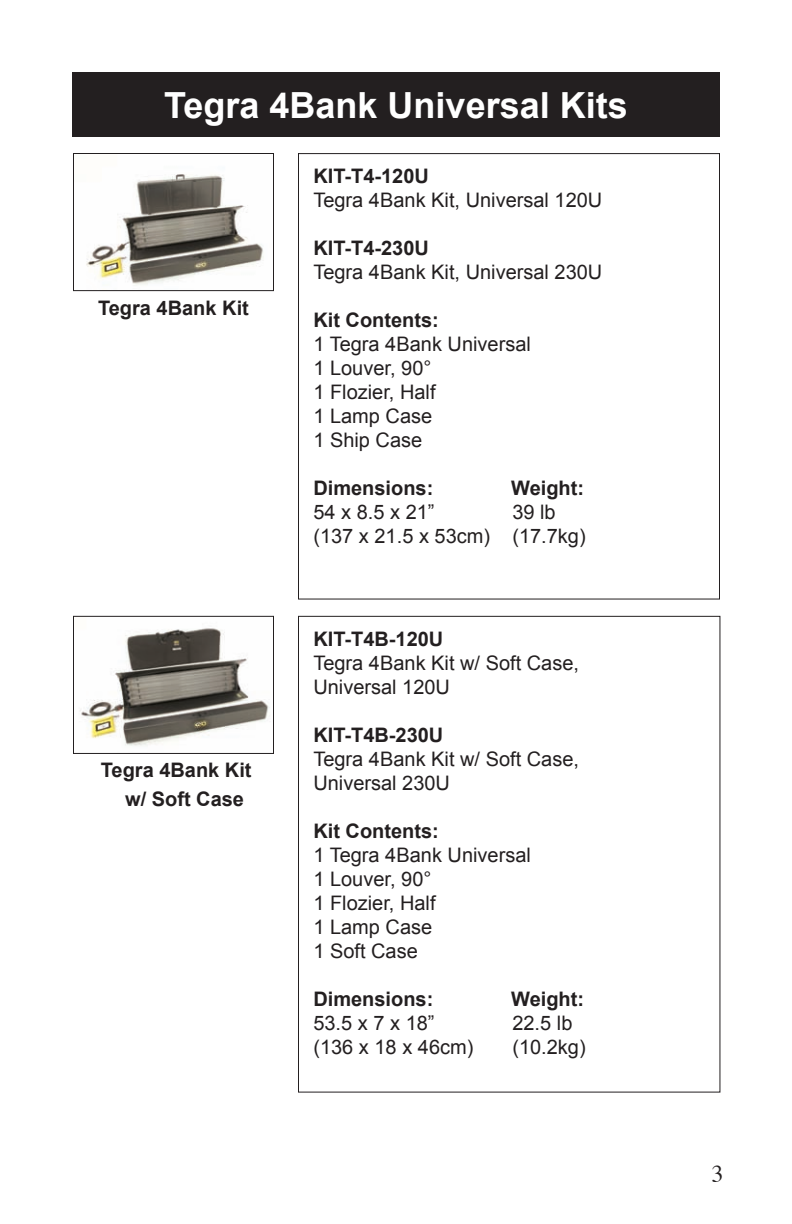
<style>
.page{position:relative;width:792px;height:1224px;background:#fff}
.page>*{position:absolute;margin:0;border:0;box-sizing:border-box;transform-origin:0 0}
.t1{font:700 36px "Arial";color:#fff}
.t2{font:24px "Times";color:#231f20}
.t3{font:20px/24px "Arial";color:#231f20}
.t4{font:700 20px/28.8px "Arial";color:#231f20}
</style>
<div class="page">
<div style="left:72px;top:72px;width:648px;height:65px;background:#231f20"></div>
<img style="left:86px;top:174px;width:178px;height:111px">
<div style="left:73px;top:153px;width:201px;height:138px;border:1px solid #231f20"></div>
<img style="left:80px;top:628px;width:190px;height:118px">
<div style="left:73px;top:616px;width:201px;height:138px;border:1px solid #231f20"></div>
<h1 class="t1" style="left:164px;top:82px;width:465px">Tegra 4Bank Universal Kits</h1>
<p class="t4" style="left:98px;top:294px;width:152px">Tegra 4Bank Kit</p>
<p class="t4" style="left:125px;top:757px;width:128px;text-indent:-24px">Tegra 4Bank Kit w/ Soft Case</p>
<p class="t4" style="left:313px;top:162px;width:117px">KIT-T4-120U</p>
<p class="t3" style="left:313px;top:188px;width:290px">Tegra 4Bank Kit, Universal 120U</p>
<p class="t4" style="left:313px;top:234px;width:117px">KIT-T4-230U</p>
<p class="t3" style="left:313px;top:260px;width:290px">Tegra 4Bank Kit, Universal 230U</p>
<p class="t4" style="left:313px;top:306px;width:127px">Kit Contents:</p>
<p class="t3" style="left:313px;top:332px;width:219px">1 Tegra 4Bank Universal<br>1 Louver, 90°<br>1 Flozier, Half<br>1 Lamp Case<br>1 Ship Case</p>
<p class="t4" style="left:313px;top:474px;width:122px">Dimensions:</p>
<p class="t4" style="left:511px;top:474px;width:74px">Weight:</p>
<p class="t3" style="left:313px;top:500px;width:123px">54 x 8.5 x 21”</p>
<p class="t3" style="left:313px;top:500px;width:274px;text-indent:199px">39 lb (137 x 21.5 x 53cm) (17.7kg)</p>
<p class="t4" style="left:313px;top:625px;width:132px">KIT-T4B-120U</p>
<p class="t3" style="left:313px;top:651px;width:267px">Tegra 4Bank Kit w/ Soft Case,<br>Universal 120U</p>
<p class="t4" style="left:313px;top:721px;width:132px">KIT-T4B-230U</p>
<p class="t3" style="left:313px;top:747px;width:267px">Tegra 4Bank Kit w/ Soft Case,<br>Universal 230U</p>
<p class="t4" style="left:313px;top:817px;width:127px">Kit Contents:</p>
<p class="t3" style="left:313px;top:843px;width:219px">1 Tegra 4Bank Universal<br>1 Louver, 90°<br>1 Flozier, Half<br>1 Lamp Case<br>1 Soft Case</p>
<p class="t4" style="left:313px;top:985px;width:122px">Dimensions:</p>
<p class="t4" style="left:511px;top:985px;width:74px">Weight:</p>
<p class="t3" style="left:313px;top:1011px;width:123px">53.5 x 7 x 18”</p>
<p class="t3" style="left:512px;top:1011px;width:62px">22.5 lb</p>
<p class="t3" style="left:313px;top:1035px;width:162px">(136 x 18 x 46cm)</p>
<p class="t3" style="left:512px;top:1035px;width:75px">(10.2kg)</p>
<p class="t2" style="left:712px;top:1152px;width:13px">3</p>
</div>
